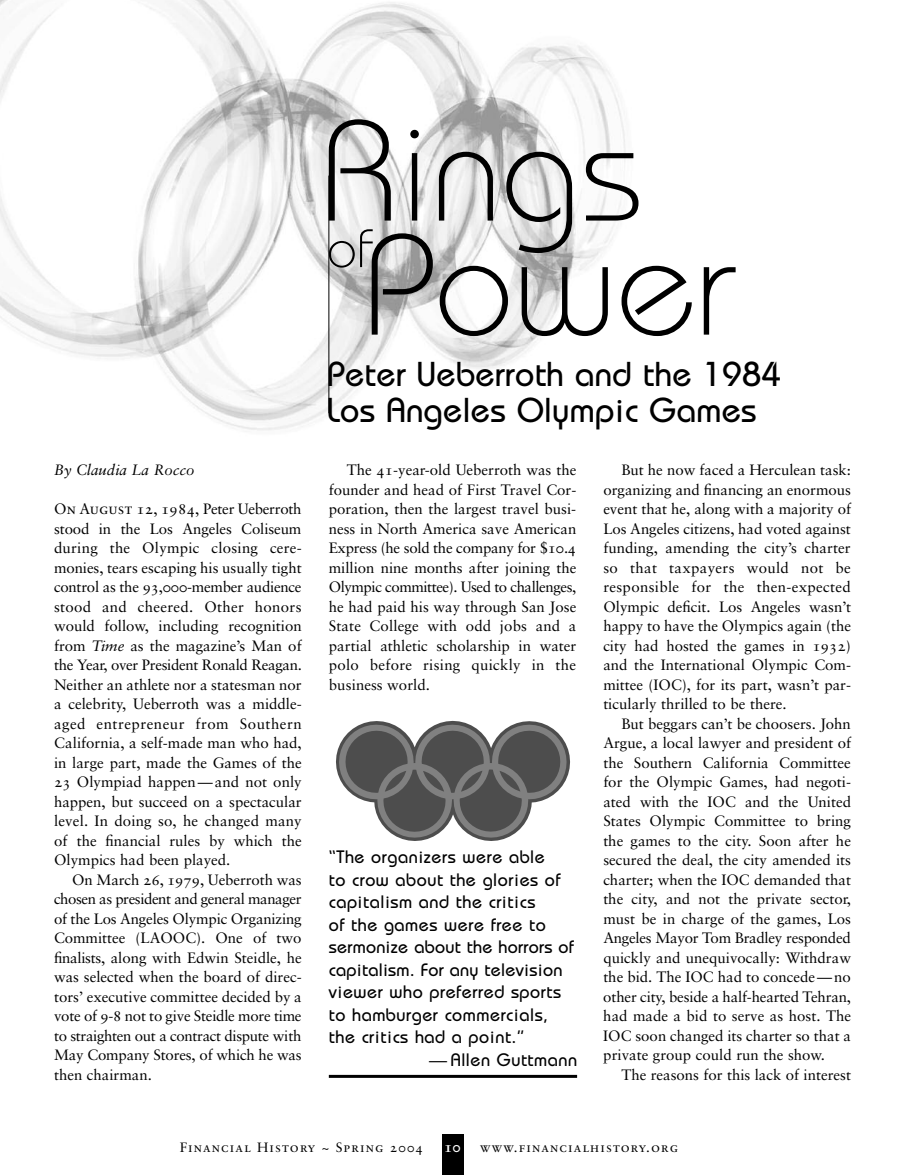
<style>
.page{position:relative;width:905px;height:1175px;background:#fff}
.page>*{position:absolute;margin:0;border:0;box-sizing:border-box;transform-origin:0 0}
.t1{font:300 142.2px "Bauhaus";color:#000}
.t2{font:300 54px "Bauhaus";color:#000}
.t3{font:500 34.5px/36px "Bauhaus";letter-spacing:.01em;color:#000}
.t4{font:500 18px/22.5px "Bauhaus";letter-spacing:.035em;color:#000}
.t5{font:15px/19.5px "Sabon";color:#000;text-align:justify}
.t6{font:15px "Sabon Roman SC";letter-spacing:.01em;color:#000}
.t7{font:italic 15px "Sabon";color:#000}
.t8{font:15px "Sabon Bold Os F";color:#fff}
.t9{font:13.5px "Sabon Roman SC";letter-spacing:.085em;color:#000}
.s1{font-family:"Sabon"}
.s2{font-family:"Sabon Roman SC"}
.s3{font-style:italic}
</style>
<div class="page">
<img style="left:0;top:0;width:626px;height:431px">
<div style="left:442px;top:1134px;width:21px;height:40px;background:#000"></div>
<hr style="left:328px;top:176px;width:1px;height:237px;background:#000">
<hr style="left:329px;top:1074px;width:248px;height:3px;background:#000">
<svg style="left:336px;top:721px;width:234px;height:120px"></svg>
<p class="t7" style="left:54px;top:463px;width:142px">By Claudia La Rocco</p>
<p class="t6" style="left:54px;top:502px;width:249px">On August 12, 1984, <span class="s1">Peter Ueberroth</span></p>
<p class="t5" style="left:54px;top:520px;width:249px">stood in the Los Angeles Coliseum during the Olympic closing cere&shy;monies, tears escaping his usually tight control as the <span class="s2">93,000</span>-member audience stood and cheered. Other honors would follow, including recognition from <span class="s3">Time</span> as the magazine’s Man of the Year, over President Ronald Reagan.<br>Neither an athlete nor a statesman nor a celebrity, Ueberroth was a middle&shy;aged entrepreneur from Southern California, a self-made man who had, in large part, made the Games of the <span class="s2">23</span> Olympiad happen — and not only happen, but succeed on a spectacular level. In doing so, he changed many of the financial rules by which the Olympics had been played.</p>
<p class="t5" style="left:54px;top:871px;width:249px;text-indent:18px">On March <span class="s2">26, 1979</span>, Ueberroth was chosen as president and general manager of the Los Angeles Olympic Organizing Committee (LAOOC). One of two finalists, along with Edwin Steidle, he was selected when the board of direc&shy;tors’ executive committee decided by a vote of <span class="s2">9-8</span> not to give Steidle more time to straighten out a contract dispute with May Company Stores, of which he was then chairman.</p>
<h1 class="t1" style="left:320px;top:121px;width:325px">Rings</h1>
<h2 class="t2" style="left:327px;top:229px;width:47px">of</h2>
<h1 class="t1" style="left:363px;top:235px;width:373px">Power</h1>
<h3 class="t3" style="left:326px;top:359px;width:456px">Peter Ueberroth and the 1984<br>Los Angeles Olympic Games</h3>
<p class="t5" style="left:328px;top:461px;width:249px;text-indent:18px">The <span class="s2">41</span>-year-old Ueberroth was the founder and head of First Travel Cor&shy;poration, then the largest travel busi&shy;ness in North America save American Express (he sold the company for $<span class="s2">10.4 </span>million nine months after joining the Olympic committee). Used to challenges, he had paid his way through San Jose State College with odd jobs and a partial athletic scholarship in water polo before rising quickly in the business world.</p>
<p class="t5" style="left:603px;top:461px;width:249px;text-indent:18px">But he now faced a Herculean task: organizing and financing an enormous event that he, along with a majority of Los Angeles citizens, had voted against funding, amending the city’s charter so that taxpayers would not be responsible for the then-expected Olympic deficit. Los Angeles wasn’t happy to have the Olympics again (the city had hosted the games in <span class="s2">1932</span>) and the International Olympic Com&shy;mittee (IOC), for its part, wasn’t par&shy;ticularly thrilled to be there.</p>
<p class="t5" style="left:603px;top:715px;width:249px;text-indent:18px">But beggars can’t be choosers. John Argue, a local lawyer and president of the Southern California Committee for the Olympic Games, had negoti&shy;ated with the IOC and the United States Olympic Committee to bring the games to the city. Soon after he secured the deal, the city amended its charter; when the IOC demanded that the city, and not the private sector, must be in charge of the games, Los Angeles Mayor Tom Bradley responded quickly and unequivocally: Withdraw the bid. The IOC had to concede—no other city, beside a half-hearted Tehran, had made a bid to serve as host. The IOC soon changed its charter so that a private group could run the show.</p>
<p class="t5" style="left:621px;top:1066px;width:231px">The reasons for this lack of interest</p>
<p class="t4" style="left:329px;top:847px;width:246px">“The organizers were able<br>to crow about the glories of capitalism and the critics<br>of the games were free to sermonize about the horrors of capitalism. For any television viewer who preferred sports to hamburger commercials, the critics had a point.”</p>
<p class="t4" style="left:429px;top:1050px;width:149px">— Allen Guttmann</p>
<p class="t9" style="left:180px;top:1142px;width:245px">Financial History ~ Spring 2004</p>
<p class="t9" style="left:480px;top:1142px;width:199px">www.financialhistory.org</p>
<p class="t8" style="left:444px;top:1141px;width:18px">10</p>
</div>
